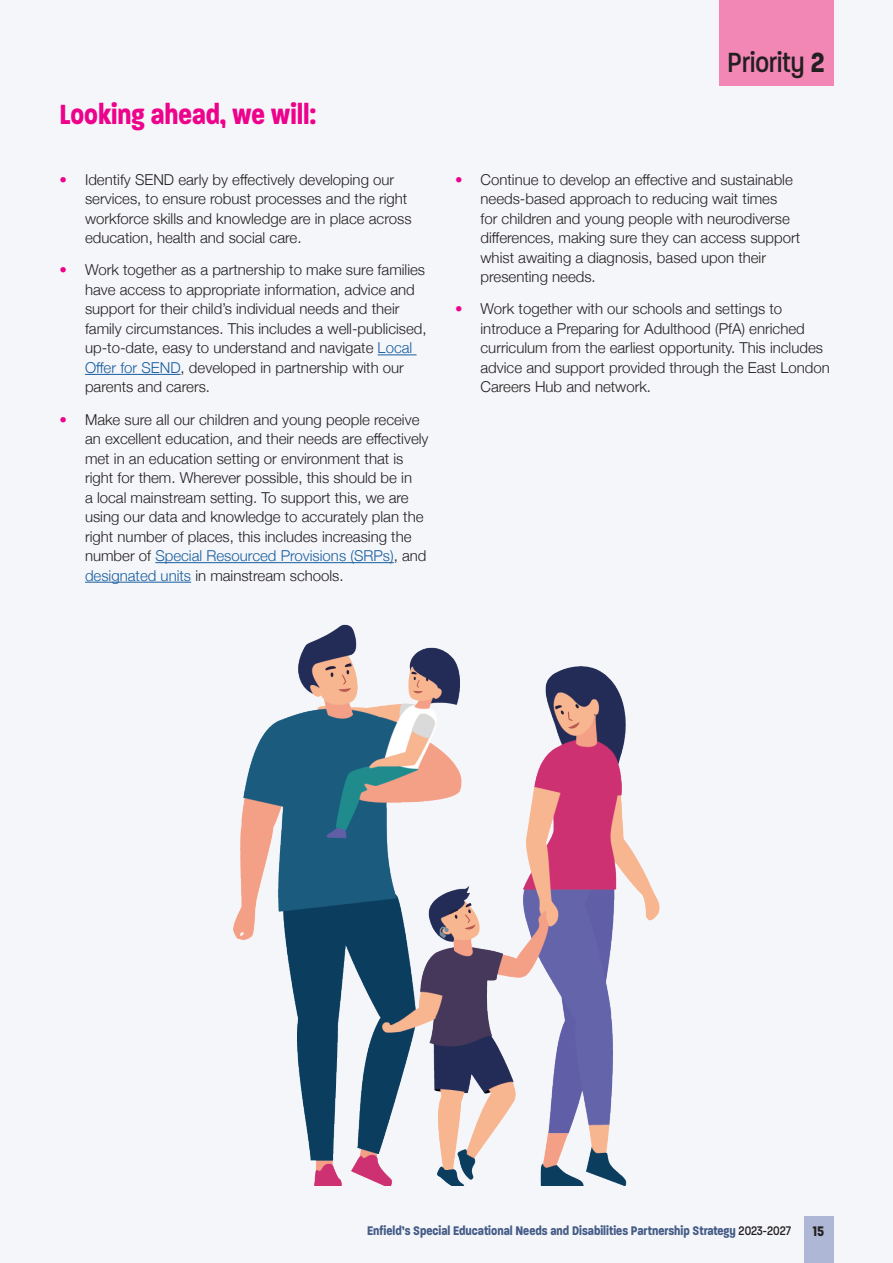
<style>
.page{position:relative;width:893px;height:1263px;background:#f5f6fa}
.page>*{position:absolute;margin:0;border:0;box-sizing:border-box;transform-origin:0 0}
.Subhead_1{font:700 30px "Paralucent Condensed";color:#ed028c}
.Priority_no___14pt{font:500 30px "Paralucent Condensed";color:#231f20}
.t1{font:300 15px/19.5px "Helvetica Neue";color:#231f20}
.t2{font:700 15px "Paralucent Condensed";color:#231f20}
.t3{font:700 13.5px "Paralucent Condensed";color:#455c87}
.s1{color:#ed028c}
.s2{color:#175d9e}
.s3{font-weight:700}
.s4{font-weight:500;color:#231f20}
</style>
<div class="page">
<div style="left:719px;top:0;width:114px;height:85px;background:#f287b6"></div>
<hr style="left:378px;top:354px;width:39px;height:1px;background:#175d9e">
<hr style="left:85px;top:374px;width:96px;height:1px;background:#175d9e">
<hr style="left:155px;top:562px;width:239px;height:1px;background:#175d9e">
<hr style="left:85px;top:582px;width:106px;height:1px;background:#175d9e">
<img style="left:233px;top:624px;width:427px;height:561px">
<svg style="left:325px;top:663px;width:27px;height:29px"></svg>
<svg style="left:411px;top:672px;width:17px;height:21px"></svg>
<svg style="left:555px;top:704px;width:25px;height:26px"></svg>
<svg style="left:465px;top:903px;width:11px;height:27px"></svg>
<svg style="left:439px;top:908px;width:19px;height:30px"></svg>
<div style="left:804px;top:1216px;width:29px;height:47px;background:#aeb7d5"></div>
<p class="Subhead_1" style="left:60px;top:97px;width:258px">Looking ahead, we will:</p>
<p class="t1" style="left:85px;top:168px;width:328px;text-indent:-26px"><span class="s1">•</span> Identify SEND early by effectively developing our services, to ensure robust processes and the right workforce skills and knowledge are in place across education, health and social care.</p>
<p class="t1" style="left:85px;top:259px;width:343px;text-indent:-26px"><span class="s1">•</span> Work together as a partnership to make sure families have access to appropriate information, advice and support for their child’s individual needs and their family circumstances. This includes a well-publicised, up-to-date, easy to understand and navigate <span class="s2">Local Offer for SEND</span>, developed in partnership with our parents and carers.</p>
<p class="t1" style="left:85px;top:408px;width:345px;text-indent:-26px"><span class="s1">•</span> Make sure all our children and young people receive an excellent education, and their needs are effectively met in an education setting or environment that is right for them. Wherever possible, this should be in<br>a local mainstream setting. To support this, we are using our data and knowledge to accurately plan the right number of places, this includes increasing the number of <span class="s2">Special Resourced Provisions (SRPs)</span>, and <span class="s2">designated units</span> in mainstream schools.</p>
<p class="Priority_no___14pt" style="left:728px;top:45px;width:98px">Priority <span class="s3">2</span></p>
<p class="t1" style="left:480px;top:168px;width:321px;text-indent:-26px"><span class="s1">•</span> Continue to develop an effective and sustainable needs-based approach to reducing wait times<br>for children and young people with neurodiverse differences, making sure they can access support whist awaiting a diagnosis, based upon their presenting needs.</p>
<p class="t1" style="left:480px;top:298px;width:351px;text-indent:-26px"><span class="s1">•</span> Work together with our schools and settings to introduce a Preparing for Adulthood (PfA) enriched curriculum from the earliest opportunity. This includes advice and support provided through the East London Careers Hub and network.</p>
<p class="t3" style="left:367px;top:1222px;width:425px">Enfield’s Special Educational Needs and Disabilities Partnership Strategy <span class="s4">2023-2027</span></p>
<p class="t2" style="left:813px;top:1222px;width:13px">15</p>
</div>
